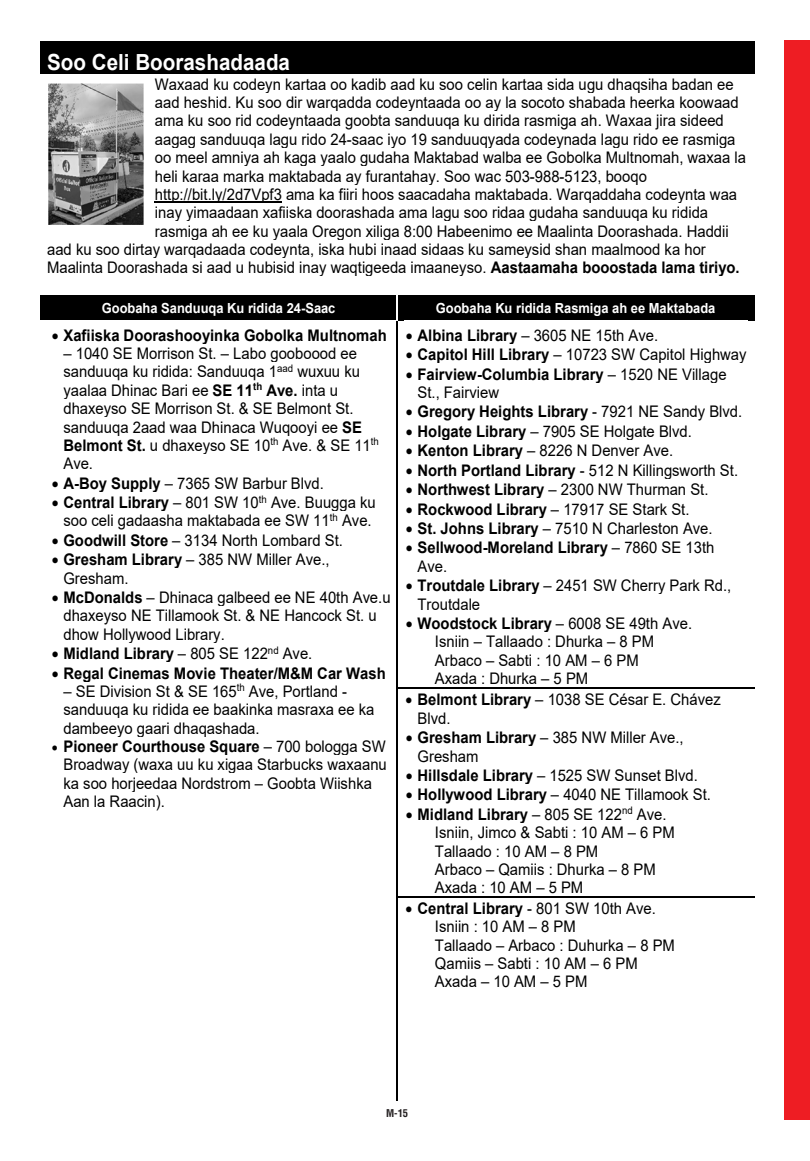
<style>
.page{position:relative;width:810px;height:1161px;background:#fff}
.page>*{position:absolute;margin:0;border:0;box-sizing:border-box;transform-origin:0 0}
.t1{font:700 22.2px "Arial";color:#fff;scale:.93 1}
.t2{font:16.05px/18.3px "Arial";color:#000;scale:.93 1}
.t3{font:700 16.05px/18.5px "Arial";color:#000;scale:.93 1}
.t4{font:700 13.95px "Arial";color:#fff;scale:.93 1}
.t5{font:700 condensed 10.5px "Helvetica";color:#231f20}
.s1{font-weight:700}
.s2{font-weight:400}
</style>
<div class="page">
<div style="left:47px;top:41px;width:700px;height:34px;background:#000"></div>
<hr style="left:155px;top:201px;width:127px;height:2px;background:#000">
<div style="left:40px;top:295px;width:356px;height:26px;background:#000"></div>
<div style="left:398px;top:295px;width:356px;height:26px;background:#000"></div>
<hr style="left:396px;top:321px;width:2px;height:366px;background:#000">
<hr style="left:398px;top:687px;width:356px;height:2px;background:#000">
<hr style="left:396px;top:690px;width:2px;height:207px;background:#000">
<hr style="left:398px;top:897px;width:356px;height:1px;background:#000">
<hr style="left:396px;top:898px;width:2px;height:203px;background:#000">
<img style="left:48px;top:83px;width:96px;height:141px">
<div style="left:784px;top:40px;width:26px;height:1080px;background:#ee1d23"></div>
<h1 class="t1" style="left:47px;top:47px;width:263px">Soo Celi Boorashadaada</h1>
<p class="t2" style="left:155px;top:75px;width:624px">Waxaad ku codeyn kartaa oo kadib aad ku soo celin kartaa sida ugu dhaqsiha badan ee</p>
<p class="t2" style="left:155px;top:93px;width:629px">aad heshid. Ku soo dir warqadda codeyntaada oo ay la socoto shabada heerka koowaad</p>
<p class="t2" style="left:155px;top:112px;width:613px">ama ku soo rid codeyntaada goobta sanduuqa ku dirida rasmiga ah. Waxaa jira sideed</p>
<p class="t2" style="left:155px;top:130px;width:626px">aagag sanduuqa lagu rido 24-saac iyo 19 sanduuqyada codeynada lagu rido ee rasmiga</p>
<p class="t2" style="left:155px;top:148px;width:637px">oo meel amniya ah kaga yaalo gudaha Maktabad walba ee Gobolka Multnomah, waxaa la</p>
<p class="t2" style="left:155px;top:167px;width:531px">heli karaa marka maktabada ay furantahay. Soo wac 503-988-5123, booqo</p>
<p class="t2" style="left:155px;top:185px;width:628px">http://bit.ly/2d7Vpf3 ama ka fiiri hoos saacadaha maktabada. Warqaddaha codeynta waa</p>
<p class="t2" style="left:155px;top:203px;width:597px">inay yimaadaan xafiiska doorashada ama lagu soo ridaa gudaha sanduuqa ku ridida</p>
<p class="t2" style="left:155px;top:222px;width:619px">rasmiga ah ee ku yaala Oregon xiliga 8:00 Habeenimo ee Maalinta Doorashada. Haddii</p>
<p class="t2" style="left:47px;top:240px;width:710px">aad ku soo dirtay warqadaada codeynta, iska hubi inaad sidaas ku sameysid shan maalmood ka hor</p>
<p class="t2" style="left:47px;top:258px;width:746px">Maalinta Doorashada si aad u hubisid inay waqtigeeda imaaneyso. <span class="s1">Aastaamaha booostada lama tiriyo.</span></p>
<p class="t4" style="left:102px;top:299px;width:253px">Goobaha Sanduuqa Ku ridida 24-Saac</p>
<p class="t4" style="left:436px;top:299px;width:302px">Goobaha Ku ridida Rasmiga ah ee Maktabada</p>
<p class="t3" style="left:52px;top:326px;width:362px">• Xafiiska Doorashooyinka Gobolka Multnomah</p>
<p class="t2" style="left:63px;top:344px;width:341px">– 1040 SE Morrison St. – Labo gooboood ee sanduuqa ku ridida: Sanduuqa 1<sup>aad</sup> wuxuu ku yaalaa Dhinac Bari ee <span class="s1">SE 11</span><sup>th</sup> <span class="s1">Ave.</span> inta u dhaxeyso SE Morrison St. &amp; SE Belmont St. sanduuqa 2aad waa Dhinaca Wuqooyi ee <span class="s1">SE Belmont St.</span> u dhaxeyso SE 10<sup>th</sup> Ave. &amp; SE 11<sup>th </sup>Ave.</p>
<p class="t2" style="left:52px;top:474px;width:294px">• <span class="s1">A-Boy Supply</span> – 7365 SW Barbur Blvd.</p>
<p class="t2" style="left:52px;top:493px;width:350px;text-align:center">• <span class="s1">Central Library</span> – 801 SW 10<sup>th</sup> Ave. Buugga ku soo celi gadaasha maktabada ee SW 11<sup>th</sup> Ave.</p>
<p class="t2" style="left:52px;top:531px;width:315px">• <span class="s1">Goodwill Store</span> – 3134 North Lombard St.</p>
<p class="t2" style="left:63px;top:550px;width:288px;text-indent:-12px">• <span class="s1">Gresham Library</span> – 385 NW Miller Ave.,<br>Gresham.</p>
<p class="t2" style="left:63px;top:588px;width:353px;text-indent:-12px">• <span class="s1">McDonalds</span> – Dhinaca galbeed ee NE 40th Ave.u dhaxeyso NE Tillamook St. &amp; NE Hancock St. u dhow Hollywood Library.</p>
<p class="t3" style="left:52px;top:645px;width:282px">• Midland Library <span class="s2">– 805 SE 122</span><sup>nd</sup> <span class="s2">Ave.</span></p>
<p class="t3" style="left:52px;top:664px;width:361px">• Regal Cinemas Movie Theater/M&amp;M Car Wash</p>
<p class="t2" style="left:63px;top:682px;width:336px">– SE Division St &amp; SE 165<sup>th</sup> Ave, Portland - sanduuqa ku ridida ee baakinka masraxa ee ka dambeeyo gaari dhaqashada.</p>
<p class="t2" style="left:63px;top:737px;width:349px;text-indent:-12px">• <span class="s1">Pioneer Courthouse Square</span> – 700 bologga SW Broadway (waxa uu ku xigaa Starbucks waxaanu ka soo horjeedaa Nordstrom – Goobta Wiishka Aan la Raacin).</p>
<p class="t2" style="left:406px;top:326px;width:273px">• <span class="s1">Albina Library</span> – 3605 NE 15th Ave.</p>
<p class="t2" style="left:406px;top:345px;width:368px">• <span class="s1">Capitol Hill Library</span> – 10723 SW Capitol Highway</p>
<p class="t2" style="left:418px;top:365px;width:334px;text-indent:-12px">• <span class="s1">Fairview-Columbia Library</span> – 1520 NE Village<br>St., Fairview</p>
<p class="t3" style="left:406px;top:403px;width:363px">• Gregory Heights Library <span class="s2">- 7921 NE Sandy Blvd.</span></p>
<p class="t2" style="left:406px;top:422px;width:309px">• <span class="s1">Holgate Library</span> – 7905 SE Holgate Blvd.</p>
<p class="t2" style="left:406px;top:441px;width:289px">• <span class="s1">Kenton Library</span> – 8226 N Denver Ave.</p>
<p class="t2" style="left:406px;top:461px;width:359px">• <span class="s1">North Portland Library</span> - 512 N Killingsworth St.</p>
<p class="t2" style="left:406px;top:480px;width:327px">• <span class="s1">Northwest Library</span> – 2300 NW Thurman St.</p>
<p class="t2" style="left:406px;top:500px;width:307px">• <span class="s1">Rockwood Library</span> – 17917 SE Stark St.</p>
<p class="t2" style="left:406px;top:519px;width:331px">• <span class="s1">St. Johns Library</span> – 7510 N Charleston Ave.</p>
<p class="t3" style="left:418px;top:539px;width:321px;text-indent:-12px">• Sellwood-Moreland Library <span class="s2">– 7860 SE 13th<br>Ave.</span></p>
<p class="t2" style="left:418px;top:576px;width:339px;text-indent:-12px">• <span class="s1">Troutdale Library</span> – 2451 SW Cherry Park Rd.,<br>Troutdale</p>
<p class="t2" style="left:435px;top:614px;width:278px;text-indent:-29px">• <span class="s1">Woodstock Library</span> – 6008 SE 49th Ave.<br>Isniin – Tallaado : Dhurka – 8 PM<br>Arbaco – Sabti : 10 AM – 6 PM<br>Axada : Dhurka – 5 PM</p>
<p class="t2" style="left:418px;top:691px;width:328px;text-indent:-12px">• <span class="s1">Belmont Library</span> – 1038 SE César E. Chávez<br>Blvd.</p>
<p class="t2" style="left:418px;top:728px;width:288px;text-indent:-12px">• <span class="s1">Gresham Library</span> – 385 NW Miller Ave.,<br>Gresham</p>
<p class="t2" style="left:406px;top:766px;width:315px">• <span class="s1">Hillsdale Library</span> – 1525 SW Sunset Blvd.</p>
<p class="t2" style="left:406px;top:786px;width:329px">• <span class="s1">Hollywood Library</span> – 4040 NE Tillamook St.</p>
<p class="t2" style="left:435px;top:805px;width:259px;text-indent:-29px">• <span class="s1">Midland Library</span> – 805 SE 122<sup>nd</sup> Ave.<br>Isniin, Jimco &amp; Sabti : 10 AM – 6 PM<br>Tallaado : 10 AM – 8 PM<br>Arbaco – Qamiis : Dhurka – 8 PM<br>Axada : 10 AM – 5 PM</p>
<p class="t2" style="left:435px;top:899px;width:260px;text-indent:-29px">• <span class="s1">Central Library</span> - 801 SW 10th Ave.<br>Isniin : 10 AM – 8 PM<br>Tallaado – Arbaco : Duhurka – 8 PM<br>Qamiis – Sabti : 10 AM – 6 PM<br>Axada – 10 AM – 5 PM</p>
<p class="t5" style="left:386px;top:1107px;width:24px">M-15</p>
</div>
